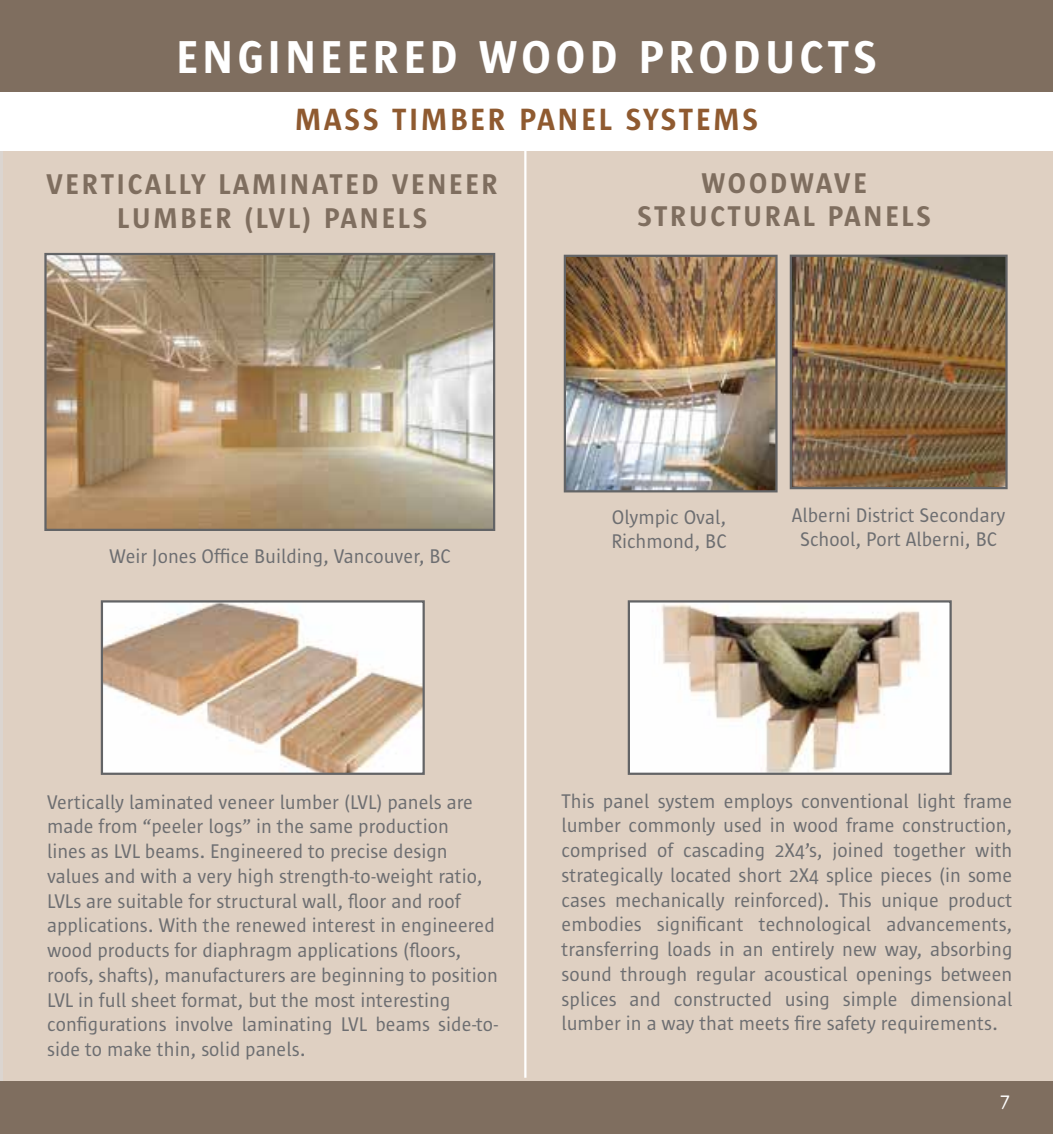
<style>
.page{position:relative;width:1053px;height:1134px;background:#fff}
.page>*{position:absolute;margin:0;border:0;box-sizing:border-box;transform-origin:0 0}
.t1{font:600 47.25px "Sun Sans";color:#fff}
.t2{font:600 31.5px "Sun Sans";letter-spacing:.075em;color:#8f5a30}
.t3{font:600 29.25px/33.8px "Sun Sans";letter-spacing:.1em;color:#7f6e5f;text-align:center}
.t4{font:20.25px/24.8px "Sun Sans";color:#6d6e71}
.t5{font:20.25px "Sun Sans";color:#fff}
</style>
<div class="page">
<div style="left:0;top:151px;width:1053px;height:951px;background:#dfd0c2"></div>
<hr style="left:0;top:151px;width:3px;height:951px;background:#dbd5d0">
<img style="left:793px;top:258px;width:212px;height:228px">
<div style="left:790px;top:255px;width:218px;height:234px;border:2px solid #636466"></div>
<img style="left:567px;top:258px;width:208px;height:231px">
<div style="left:564px;top:255px;width:214px;height:237px;border:2px solid #636466"></div>
<img style="left:47px;top:256px;width:445px;height:272px">
<div style="left:44px;top:253px;width:451px;height:278px;border:2px solid #636466"></div>
<img style="left:104px;top:603px;width:318px;height:169px">
<div style="left:101px;top:600px;width:324px;height:175px;border:2px solid #636466"></div>
<img style="left:631px;top:603px;width:318px;height:169px">
<div style="left:628px;top:600px;width:324px;height:175px;border:2px solid #636466"></div>
<div style="left:0;top:1082px;width:1053px;height:52px;background:#7f6e5f"></div>
<hr style="left:524px;top:151px;width:2px;height:927px;background:#fff">
<div style="left:0;top:0;width:1053px;height:92px;background:#7f6e5f"></div>
<h1 class="t1" style="left:176px;top:33px;width:55px">ENGINEERED</h1>
<h1 class="t1" style="left:479px;top:33px;width:75px">WOOD</h1>
<h1 class="t1" style="left:639px;top:33px;width:60px">PRODUCTS</h1>
<h2 class="t2" style="left:295px;top:103px;width:22px">MASS</h2>
<h2 class="t2" style="left:393px;top:103px;width:77px">TIMBER</h2>
<h2 class="t2" style="left:519px;top:103px;width:38px">PANEL</h2>
<h2 class="t2" style="left:626px;top:103px;width:131px">SYSTE MS</h2>
<h3 class="t3" style="left:46px;top:168px;width:36px">VERTICALL</h3>
<h3 class="t3" style="left:191px;top:168px;width:106px">Y LAMINATED</h3>
<h3 class="t3" style="left:392px;top:168px;width:37px">VENEER</h3>
<h3 class="t3" style="left:117px;top:202px;width:81px">LUMBER</h3>
<h3 class="t3" style="left:245px;top:202px;width:115px">(LVL) PANELS</h3>
<p class="t4" style="left:109px;top:545px;width:343px">Weir Jones Office Building, Vancouver, BC</p>
<h3 class="t3" style="left:637px;top:166px;width:295px">WOODWAVE<br>STRUCTURAL PANELS</h3>
<p class="t4" style="left:611px;top:505px;width:117px">Olympic Oval,<br>Richmond, BC</p>
<p class="t4" style="left:792px;top:503px;width:215px;text-align:center">Alberni District Secondary<br>School, Port Alberni, BC</p>
<p class="t4" style="left:47px;top:790px;width:452px">Vertically laminated veneer lumber (LVL) panels are made from “peeler logs” in the same production<br>lines as LVL beams. Engineered to precise design values and with a very high strength-to-weight ratio, LVLs are suitable for structural wall, floor and roof applications. With the renewed interest in engineered wood products for diaphragm applications (floors, roofs, shafts), manufacturers are beginning to position LVL in full sheet format, but the most interesting configurations involve laminating LVL beams side-to&shy;side to make thin, solid panels.</p>
<p class="t4" style="left:562px;top:789px;width:452px;text-align:justify">This panel system employs conventional light frame lumber commonly used in wood frame construction, comprised of cascading 2X4’s, joined together with strategically located short 2X4 splice pieces (in some cases mechanically reinforced). This unique product embodies significant technological advancements, transferring loads in an entirely new way, absorbing sound through regular acoustical openings between splices and constructed using simple dimensional lumber in a way that meets fire safety requirements.</p>
<p class="t5" style="left:1000px;top:1090px;width:11px">7</p>
</div>
